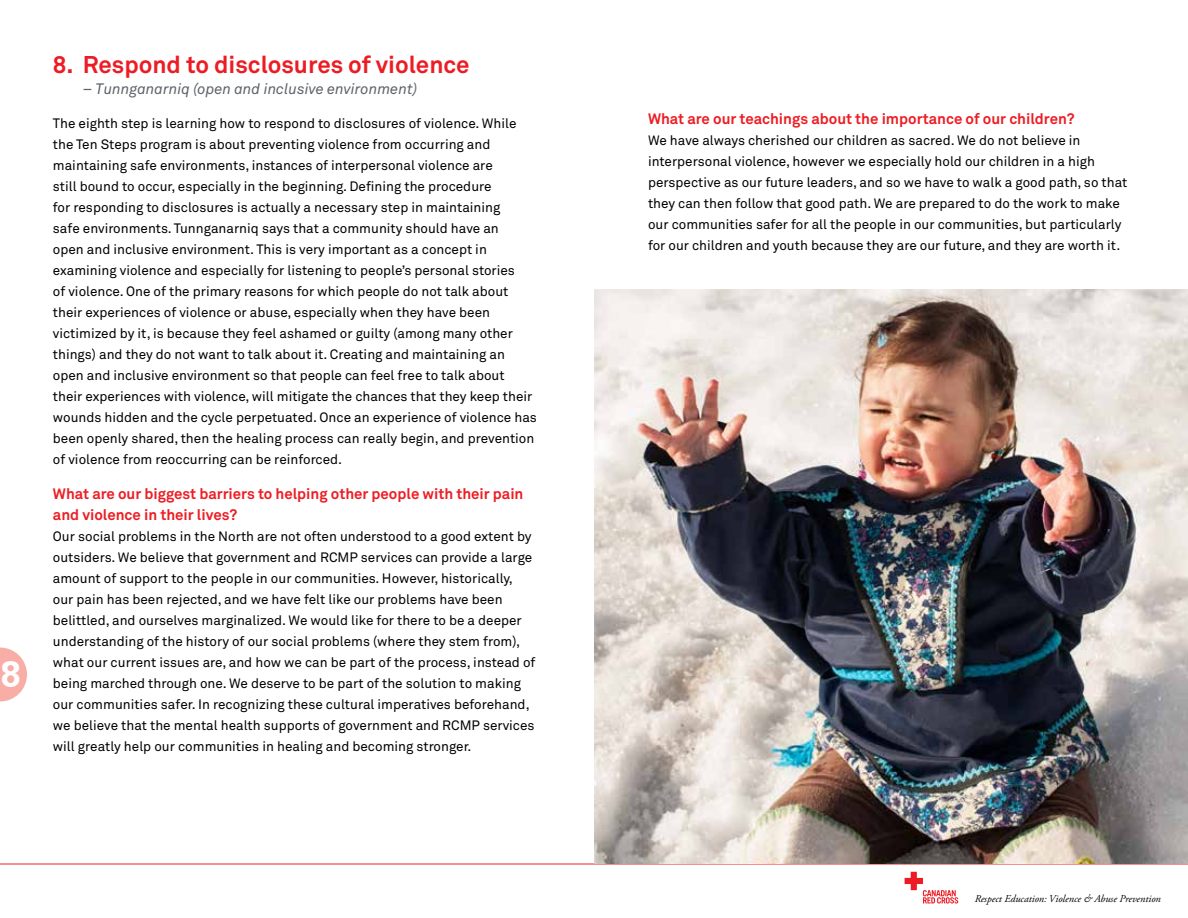
<style>
.page{position:relative;width:1188px;height:918px;background:#fff}
.page>*{position:absolute;margin:0;border:0;box-sizing:border-box;transform-origin:0 0}
.t1{font:700 36px "Zurich BT";color:#fff}
.t2{font:700 24px "Akkurat Office";color:#ed1c24}
.t3{font:700 15px/21px "Akkurat Office";color:#ed1d24}
.t4{font:italic 15px "Akkurat Office";color:#5f636a}
.t5{font:13.5px/21px "Akkurat Office";color:#000}
.t6{font:italic 10.5px "Adobe Garamond Pro";color:#000}
</style>
<div class="page">
<hr style="left:0;top:864px;width:1188px;height:1px;background:#ed1d24">
<svg style="left:904px;top:871px;width:55px;height:33px"></svg>
<img style="left:594px;top:289px;width:594px;height:575px">
<svg style="left:0;top:648px;width:27px;height:54px"></svg>
<h1 class="t1" style="left:1px;top:653px;width:21px">8</h1>
<h2 class="t2" style="left:53px;top:49px;width:418px">8. Respond to disclosures of violence</h2>
<p class="t4" style="left:83px;top:80px;width:336px">– Tunnganarniq (open and inclusive environment)</p>
<p class="t5" style="left:53px;top:113px;width:486px">The eighth step is learning how to respond to disclosures of violence. While the Ten Steps program is about preventing violence from occurring and maintaining safe environments, instances of interpersonal violence are<br>still bound to occur, especially in the beginning. Defining the procedure<br>for responding to disclosures is actually a necessary step in maintaining<br>safe environments. Tunnganarniq says that a community should have an<br>open and inclusive environment. This is very important as a concept in examining violence and especially for listening to people’s personal stories<br>of violence. One of the primary reasons for which people do not talk about their experiences of violence or abuse, especially when they have been victimized by it, is because they feel ashamed or guilty (among many other things) and they do not want to talk about it. Creating and maintaining an open and inclusive environment so that people can feel free to talk about their experiences with violence, will mitigate the chances that they keep their wounds hidden and the cycle perpetuated. Once an experience of violence has been openly shared, then the healing process can really begin, and prevention of violence from reoccurring can be reinforced.</p>
<p class="t3" style="left:53px;top:483px;width:472px">What are our biggest barriers to helping other people with their pain and violence in their lives?</p>
<p class="t5" style="left:53px;top:526px;width:484px">Our social problems in the North are not often understood to a good extent by outsiders. We believe that government and RCMP services can provide a large amount of support to the people in our communities. However, historically, our pain has been rejected, and we have felt like our problems have been belittled, and ourselves marginalized. We would like for there to be a deeper understanding of the history of our social problems (where they stem from), what our current issues are, and how we can be part of the process, instead of being marched through one. We deserve to be part of the solution to making our communities safer. In recognizing these cultural imperatives beforehand, we believe that the mental health supports of government and RCMP services will greatly help our communities in healing and becoming stronger.</p>
<p class="t3" style="left:648px;top:108px;width:428px">What are our teachings about the importance of our children?</p>
<p class="t5" style="left:648px;top:130px;width:481px">We have always cherished our children as sacred. We do not believe in interpersonal violence, however we especially hold our children in a high perspective as our future leaders, and so we have to walk a good path, so that they can then follow that good path. We are prepared to do the work to make our communities safer for all the people in our communities, but particularly for our children and youth because they are our future, and they are worth it.</p>
<p class="t6" style="left:975px;top:892px;width:188px">Respect Education: Violence &amp; Abuse Prevention</p>
</div>
